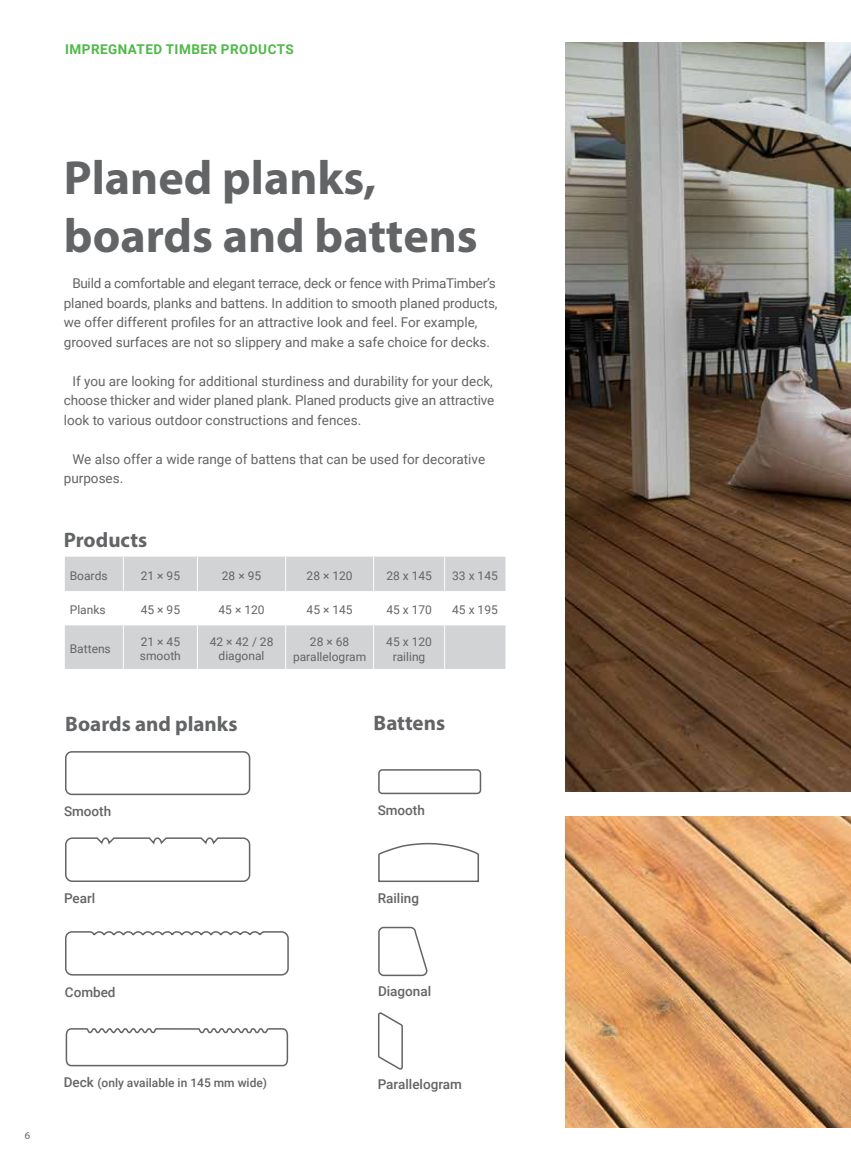
<style>
.page{position:relative;width:851px;height:1170px;background:#fff}
.page>*{position:absolute;margin:0;border:0;box-sizing:border-box;transform-origin:0 0}
.t1{font:700 48px/57.6px "Myriad Pro";color:#636466}
.t2{font:700 21px "Myriad Pro";color:#636466}
.t3{font:13.5px/19.5px "Roboto";color:#636466}
.t4{font:500 13.5px "Roboto";color:#636466}
.t5{font:700 13.5px "Roboto";letter-spacing:.035em;color:#50b848}
.t6{font:12px/14.4px "Roboto";color:#636466;text-align:center}
.t7{font:500 12px "Roboto";color:#636466}
.t8{font:10.5px "Myriad Pro";color:#636466}
.s1{font-size:13.5px}
</style>
<div class="page">
<img style="left:565px;top:43px;width:285px;height:748px">
<img style="left:565px;top:816px;width:285px;height:311px">
<svg style="left:65px;top:556px;width:440px;height:113px;fill:#d1d3d4"></svg>
<hr style="left:123px;top:556px;width:1px;height:35px;background:#fff">
<hr style="left:197px;top:556px;width:1px;height:35px;background:#fff">
<hr style="left:285px;top:556px;width:1px;height:35px;background:#fff">
<hr style="left:373px;top:556px;width:1px;height:35px;background:#fff">
<hr style="left:444px;top:556px;width:1px;height:35px;background:#fff">
<hr style="left:123px;top:591px;width:1px;height:34px;background:#fff">
<hr style="left:197px;top:591px;width:1px;height:34px;background:#fff">
<hr style="left:285px;top:591px;width:1px;height:34px;background:#fff">
<hr style="left:373px;top:591px;width:1px;height:34px;background:#fff">
<hr style="left:444px;top:591px;width:1px;height:34px;background:#fff">
<hr style="left:123px;top:625px;width:1px;height:44px;background:#fff">
<hr style="left:197px;top:625px;width:1px;height:44px;background:#fff">
<hr style="left:285px;top:625px;width:1px;height:44px;background:#fff">
<hr style="left:373px;top:625px;width:1px;height:44px;background:#fff">
<hr style="left:444px;top:625px;width:1px;height:44px;background:#fff">
<svg style="left:65px;top:837px;width:186px;height:45px"></svg>
<div style="left:65px;top:751px;width:185px;height:44px;border:2px solid #636466;border-radius:6px"></div>
<svg style="left:65px;top:931px;width:224px;height:45px"></svg>
<svg style="left:65px;top:1028px;width:224px;height:38px"></svg>
<svg style="left:378px;top:926px;width:50px;height:50px"></svg>
<svg style="left:378px;top:1012px;width:25px;height:58px"></svg>
<svg style="left:378px;top:842px;width:101px;height:40px"></svg>
<div style="left:378px;top:769px;width:103px;height:25px;border:2px solid #636466;border-radius:3px"></div>
<p class="t5" style="left:65px;top:40px;width:230px">IMPREGNATED TIMBER PRODUCTS</p>
<p class="t8" style="left:25px;top:1128px;width:7px">6</p>
<h1 class="t1" style="left:64px;top:147px;width:415px">Planed planks, boards and battens</h1>
<p class="t3" style="left:64px;top:273px;width:435px;text-indent:9px">Build a comfortable and elegant terrace, deck or fence with PrimaTimber’s planed boards, planks and battens. In addition to smooth planed products, we offer different profiles for an attractive look and feel. For example, grooved surfaces are not so slippery and make a safe choice for decks.</p>
<p class="t3" style="left:64px;top:370px;width:432px;text-align:justify;text-indent:9px">If you are looking for additional sturdiness and durability for your deck, choose thicker and wider planed plank. Planed products give an attractive look to various outdoor constructions and fences.</p>
<p class="t3" style="left:64px;top:448px;width:423px;text-indent:9px">We also offer a wide range of battens that can be used for decorative purposes.</p>
<h2 class="t2" style="left:64px;top:526px;width:85px">Products</h2>
<p class="t6" style="left:70px;top:568px;width:39px">Boards</p>
<p class="t6" style="left:141px;top:568px;width:41px">21 × 95</p>
<p class="t6" style="left:222px;top:568px;width:41px">28 × 95</p>
<p class="t6" style="left:306px;top:568px;width:48px">28 × 120</p>
<p class="t6" style="left:386px;top:568px;width:47px">28 x 145</p>
<p class="t6" style="left:452px;top:568px;width:47px">33 x 145</p>
<p class="t6" style="left:70px;top:602px;width:37px">Planks</p>
<p class="t6" style="left:141px;top:602px;width:41px">45 × 95</p>
<p class="t6" style="left:218px;top:602px;width:48px">45 × 120</p>
<p class="t6" style="left:306px;top:602px;width:48px">45 × 145</p>
<p class="t6" style="left:386px;top:602px;width:47px">45 x 170</p>
<p class="t6" style="left:452px;top:602px;width:47px">45 x 195</p>
<p class="t6" style="left:70px;top:641px;width:43px">Battens</p>
<p class="t6" style="left:140px;top:633px;width:42px;text-align:left">21 × 45 smooth</p>
<p class="t6" style="left:210px;top:633px;width:65px">42 × 42 / 28 diagonal</p>
<p class="t6" style="left:293px;top:634px;width:75px">28 × 68 parallelogram</p>
<p class="t6" style="left:386px;top:634px;width:47px">45 x 120 railing</p>
<h2 class="t2" style="left:65px;top:710px;width:174px">Boards and planks</h2>
<h2 class="t2" style="left:373px;top:709px;width:73px">Battens</h2>
<p class="t4" style="left:64px;top:801px;width:49px">Smooth</p>
<p class="t4" style="left:377px;top:800px;width:49px">Smooth</p>
<p class="t4" style="left:64px;top:889px;width:33px">Pearl</p>
<p class="t4" style="left:378px;top:888px;width:43px">Railing</p>
<p class="t4" style="left:65px;top:982px;width:52px">Combed</p>
<p class="t4" style="left:378px;top:981px;width:55px">Diagonal</p>
<p class="t7" style="left:64px;top:1073px;width:205px"><span class="s1">Deck</span> (only available in 145 mm wide)</p>
<p class="t4" style="left:377px;top:1074px;width:86px">Parallelogram</p>
</div>
